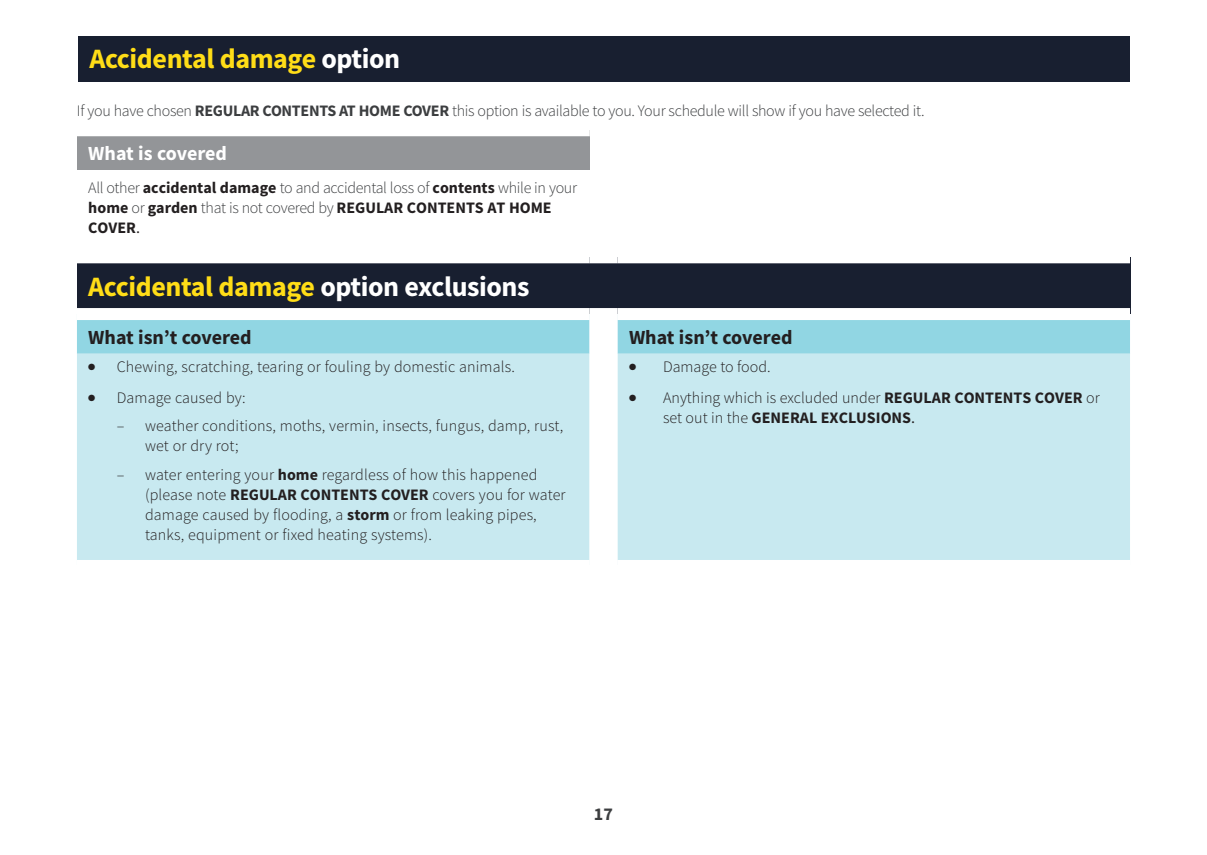
<style>
.page{position:relative;width:1207px;height:855px;background:#fff}
.page>*{position:absolute;margin:0;border:0;box-sizing:border-box;transform-origin:0 0}
.t1{font:700 28px "Source Sans Pro";letter-spacing:-.015em;color:#ffdd17}
.t2{font:700 20px "Source Sans Pro";color:#231f20}
.t3{font:700 20px "Source Sans Pro";letter-spacing:-.005em;color:#fff}
.t4{font:700 18px "Source Sans Pro";color:#3c3e40}
.t5{font:300 16px/20px "Source Sans Pro";letter-spacing:.01em;color:#231f20}
.t6{font:300 16px/20px "Source Sans Pro";letter-spacing:-.02em;color:#3c3e40}
.s1{color:#fff}
.s2{font-weight:700}
.s3{font-weight:700;color:#231f20}
.s4{font-weight:400;color:#231f20}
.s5{font-weight:400}
</style>
<div class="page">
<div style="left:78px;top:36px;width:1051px;height:45px;background:#181f30"></div>
<div style="left:77px;top:130px;width:512px;height:40px;background:#939598"></div>
<div style="left:77px;top:257px;width:1052px;height:57px;background:#181f30"></div>
<div style="left:77px;top:320px;width:1052px;height:34px;background:#91d6e3"></div>
<div style="left:77px;top:354px;width:1052px;height:206px;background:#c8e9f0"></div>
<div style="left:77px;top:251px;width:512px;height:12px;background:#fff"></div>
<div style="left:589px;top:251px;width:28px;height:12px;background:#fff"></div>
<div style="left:617px;top:251px;width:512px;height:12px;background:#fff"></div>
<div style="left:77px;top:308px;width:512px;height:12px;background:#fff"></div>
<div style="left:589px;top:308px;width:28px;height:12px;background:#fff"></div>
<div style="left:617px;top:308px;width:512px;height:12px;background:#fff"></div>
<div style="left:77px;top:124px;width:512px;height:12px;background:#fff"></div>
<h1 class="t1" style="left:89px;top:40px;width:312px">Accidental damage <span class="s1">option</span></h1>
<p class="t6" style="left:77px;top:101px;width:848px">If you have chosen <span class="s2">REGULAR CONTENTS AT HOME COVER</span> this option is available to you. Your schedule will show if you have selected it.</p>
<p class="t3" style="left:88px;top:140px;width:140px">What is covered</p>
<p class="t6" style="left:88px;top:178px;width:490px">All other <span class="s3">accidental damage</span> to and accidental loss of <span class="s3">contents</span> while in your <span class="s3">home</span> or <span class="s3">garden</span> that is not covered by <span class="s3">REGULAR CONTENTS AT HOME<br>COVER</span><span class="s4">.</span></p>
<h1 class="t1" style="left:88px;top:268px;width:443px">Accidental damage <span class="s1">option exclusions</span></h1>
<p class="t2" style="left:88px;top:324px;width:165px">What isn’t covered</p>
<p class="t2" style="left:629px;top:324px;width:165px">What isn’t covered</p>
<p class="t5" style="left:88px;top:357px;width:428px">● Chewing, scratching, tearing or fouling by domestic animals.</p>
<p class="t5" style="left:88px;top:387px;width:159px">● Damage caused by:</p>
<p class="t5" style="left:145px;top:416px;width:419px;text-indent:-28px">– weather conditions, moths, vermin, insects, fungus, damp, rust, wet or dry rot;</p>
<p class="t5" style="left:145px;top:464px;width:422px;text-indent:-28px">– water entering your <span class="s2">home</span> regardless of how this happened (please note <span class="s2">REGULAR CONTENTS COVER</span> covers you for water damage caused by flooding, a <span class="s2">storm</span> or from leaking pipes, tanks, equipment or fixed heating systems).</p>
<p class="t5" style="left:629px;top:357px;width:143px">● Damage to food.</p>
<p class="t5" style="left:663px;top:387px;width:438px;text-indent:-34px">● Anything which is excluded under <span class="s2">REGULAR CONTENTS COVER</span> or set out in the <span class="s2">GENERAL EXCLUSIONS</span><span class="s5">.</span></p>
<p class="t4" style="left:594px;top:801px;width:21px">17</p>
</div>
